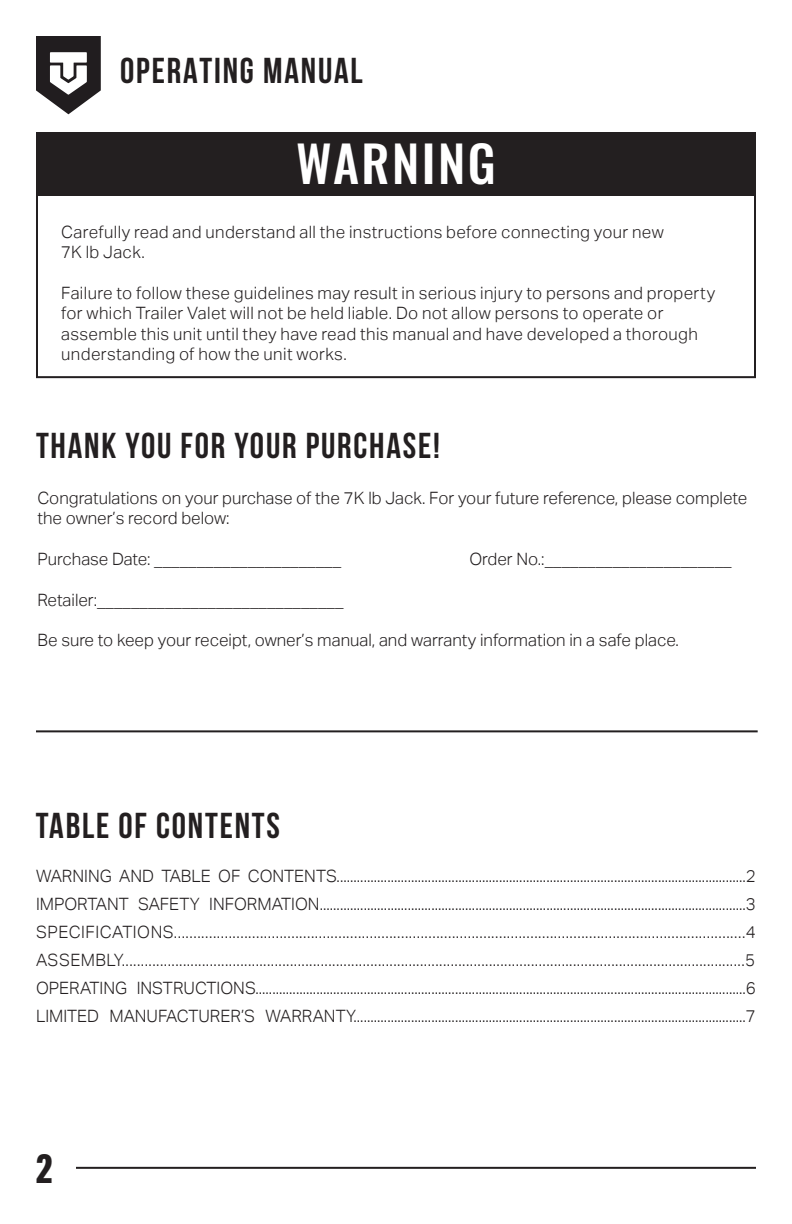
<style>
.page{position:relative;width:792px;height:1224px;background:#fff}
.page>*{position:absolute;margin:0;border:0;box-sizing:border-box;transform-origin:0 0}
.t1{font:500 50px "Oswald";letter-spacing:.05em;color:#fff}
.t2{font:900 40px "URWDIN Cond";color:#231f20}
.t3{font:700 36px "Bebas Neue";letter-spacing:.05em;color:#231f20}
.t4{font:300 17px/20.4px "Aktiv Grotesk";letter-spacing:.015em;color:#231f20}
</style>
<div class="page">
<hr style="left:76px;top:1167px;width:680px;height:2px;background:#231f20">
<svg style="left:36px;top:36px;width:65px;height:78px"></svg>
<div style="left:36px;top:133px;width:720px;height:63px;background:#231f20"></div>
<div style="left:36px;top:190px;width:720px;height:188px;border:2px solid #231f20"></div>
<hr style="left:36px;top:730px;width:722px;height:2px;background:#231f20">
<h3 class="t3" style="left:120px;top:51px;width:244px">OPERATING MANUAL</h3>
<h1 class="t1" style="left:296px;top:138px;width:201px">WARNING</h1>
<p class="t4" style="left:61px;top:222px;width:604px">Carefully read and understand all the instructions before connecting your new<br>7K lb Jack.</p>
<p class="t4" style="left:61px;top:283px;width:655px">Failure to follow these guidelines may result in serious injury to persons and property for which Trailer Valet will not be held liable. Do not allow persons to operate or assemble this unit until they have read this manual and have developed a thorough understanding of how the unit works.</p>
<h3 class="t3" style="left:36px;top:426px;width:406px">THANK YOU FOR YOUR PURCHASE!</h3>
<p class="t4" style="left:37px;top:488px;width:712px">Congratulations on your purchase of the 7K lb Jack. For your future reference, please complete the owner’s record below:</p>
<p class="t4" style="left:37px;top:549px;width:305px">Purchase Date: ______________________</p>
<p class="t4" style="left:469px;top:549px;width:264px">Order No.:______________________</p>
<p class="t4" style="left:37px;top:590px;width:308px">Retailer:_____________________________</p>
<p class="t4" style="left:37px;top:630px;width:643px">Be sure to keep your receipt, owner’s manual, and warranty information in a safe place.</p>
<h3 class="t3" style="left:36px;top:806px;width:246px">TABLE OF CONTENTS</h3>
<p class="t4" style="left:36px;top:862px;width:722px;line-height:28px;text-align:justify">WARNING AND TABLE OF CONTENTS.........................................................................................................................2<br>IMPORTANT SAFETY INFORMATION..............................................................................................................................3<br>SPECIFICATIONS..................................................................................................................................................4<br>ASSEMBLY...................................................................................................................................................................5<br>OPERATING INSTRUCTIONS.................................................................................................................................................6<br>LIMITED MANUFACTURER’S WARRANTY....................................................................................................................7</p>
<h2 class="t2" style="left:36px;top:1142px;width:18px">2</h2>
</div>
